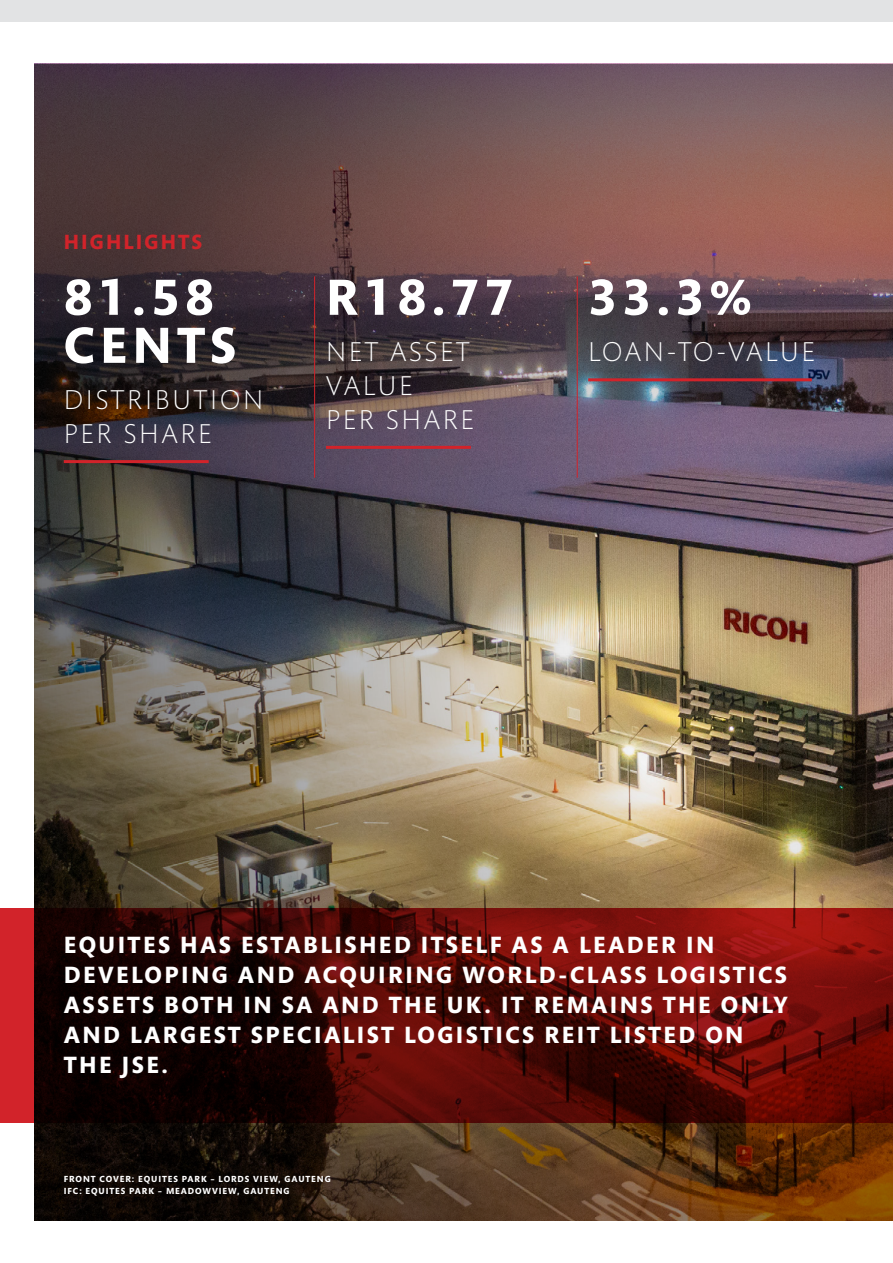
<style>
.page{position:relative;width:893px;height:1263px;background:#fff}
.page>*{position:absolute;margin:0;border:0;box-sizing:border-box;transform-origin:0 0}
.t1{font:700 51.75px/48px "Mundo Sans";letter-spacing:.1em;color:#fff}
.t2{font:300 27.75px/33.8px "Mundo Sans";letter-spacing:.1em;color:#fff}
.t3{font:700 24px/30px "Mundo Sans";letter-spacing:.1em;color:#fff}
.t4{font:700 21px "Mundo Sans";letter-spacing:.1em;color:#d2232a}
.t5{font:700 9px/12px "Mundo Sans";letter-spacing:.1em;color:#fff}
</style>
<div class="page">
<div style="left:0;top:0;width:893px;height:21px;background:#e2e3e4"></div>
<img style="left:34px;top:64px;width:859px;height:1156px">
<hr style="left:64px;top:460px;width:145px;height:3px;background:#d2232a">
<hr style="left:326px;top:446px;width:145px;height:3px;background:#d2232a">
<hr style="left:588px;top:378px;width:224px;height:3px;background:#d2232a">
<hr style="left:314px;top:276px;width:1px;height:202px;background:#d2232a">
<hr style="left:577px;top:276px;width:1px;height:202px;background:#d2232a">
<svg style="left:0;top:908px;width:893px;height:215px;background:#500a07"></svg>
<p class="t4" style="left:64px;top:231px;width:140px">HIGHLIGHTS</p>
<h1 class="t1" style="left:64px;top:275px;width:174px">81.58<br>CENTS</h1>
<p class="t2" style="left:64px;top:384px;width:201px">DISTRIBUTION<br>PER SHARE</p>
<h1 class="t1" style="left:326px;top:275px;width:189px">R18.77</h1>
<p class="t2" style="left:326px;top:336px;width:149px">NET ASSET<br>VALUE<br>PER SHARE</p>
<h1 class="t1" style="left:588px;top:275px;width:165px">33.3%</h1>
<p class="t2" style="left:588px;top:336px;width:228px">LOAN-TO-VALUE</p>
<p class="t3" style="left:64px;top:931px;width:726px">EQUITES HAS ESTABLISHED ITSELF AS A LEADER IN DEVELOPING AND ACQUIRING WORLD-CLASS LOGISTICS ASSETS BOTH IN SA AND THE UK. IT REMAINS THE ONLY AND LARGEST SPECIALIST LOGISTICS REIT LISTED ON THE JSE.</p>
<p class="t5" style="left:64px;top:1173px;width:268px">FRONT COVER: EQUITES PARK – LORDS VIEW, GAUTENG<br>IFC: EQUITES PARK – MEADOWVIEW, GAUTENG</p>
</div>
